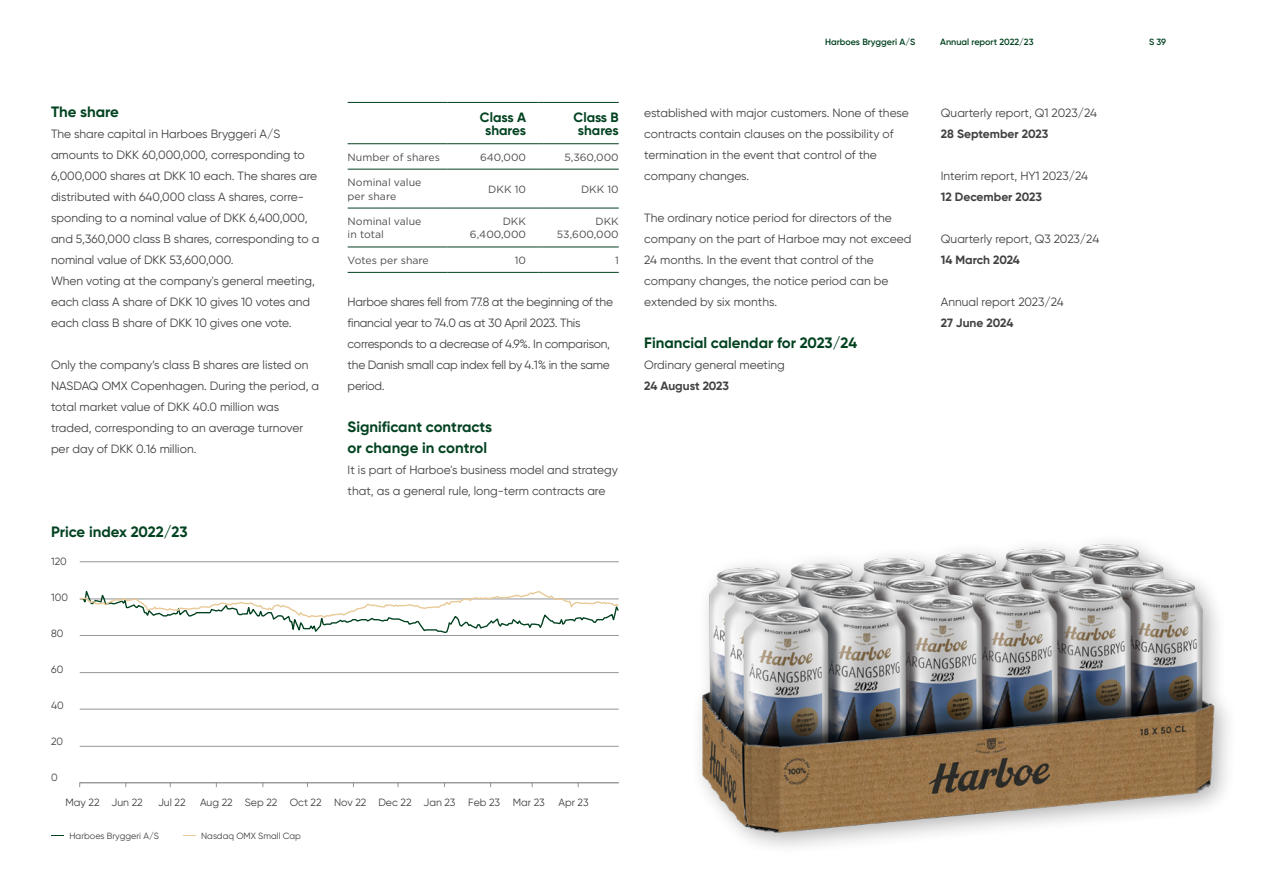
<style>
.page{position:relative;width:1263px;height:893px;background:#fff}
.page>*{position:absolute;margin:0;border:0;box-sizing:border-box;transform-origin:0 0}
.Brødtekst_8_14_align{font:700 15px/21px "Gilroy Office";color:#024220}
.Mellem_rubrik{font:700 15px "Gilroy Office";color:#024220}
.Mellem_rubrik-2{font:700 13.5px/13.5px "Gilroy Office";letter-spacing:-.005em;color:#024220;text-align:center}
.Brødtekst_8_14_align-2{font:12px/21px "Gilroy Office";color:#414042}
.Brødtekst_8_14_align-3{font:12px/21px "Gilroy Office";letter-spacing:-.02em;color:#414042}
.Brødtekst_8_14_align-4{font:700 12px "Gilroy Office";letter-spacing:-.005em;color:#414042}
.t1{font:10.5px/13.5px "Gotham";color:#4d4d4f}
.Grafer__Tabeller{font:10.5px "Gilroy Office";color:#414042}
.t2{font:600 9px "Gilroy Office";color:#024220}
.Grafer__Tabeller-2{font:9px "Gilroy Office";color:#414042}
</style>
<div class="page">
<img style="left:699px;top:541px;width:529px;height:306px">
<svg style="left:51px;top:835px;width:13px;height:1px"></svg>
<svg style="left:183px;top:835px;width:12px;height:1px"></svg>
<hr style="left:348px;top:102px;width:100px;height:1px;background:#024220">
<hr style="left:448px;top:102px;width:91px;height:1px;background:#024220">
<hr style="left:539px;top:102px;width:80px;height:1px;background:#024220">
<hr style="left:348px;top:143px;width:100px;height:1px;background:#024220">
<hr style="left:448px;top:143px;width:91px;height:1px;background:#024220">
<hr style="left:539px;top:143px;width:80px;height:1px;background:#024220">
<hr style="left:348px;top:169px;width:100px;height:1px;background:#024220">
<hr style="left:448px;top:169px;width:91px;height:1px;background:#024220">
<hr style="left:539px;top:169px;width:80px;height:1px;background:#024220">
<hr style="left:348px;top:208px;width:100px;height:1px;background:#024220">
<hr style="left:448px;top:208px;width:91px;height:1px;background:#024220">
<hr style="left:539px;top:208px;width:80px;height:1px;background:#024220">
<hr style="left:348px;top:247px;width:100px;height:1px;background:#024220">
<hr style="left:448px;top:247px;width:91px;height:1px;background:#024220">
<hr style="left:539px;top:247px;width:80px;height:1px;background:#024220">
<hr style="left:348px;top:272px;width:100px;height:1px;background:#024220">
<hr style="left:448px;top:272px;width:91px;height:1px;background:#024220">
<hr style="left:539px;top:272px;width:80px;height:1px;background:#024220">
<hr style="left:80px;top:561px;width:539px;height:1px;background:#939598">
<hr style="left:80px;top:672px;width:539px;height:1px;background:#939598">
<hr style="left:80px;top:709px;width:539px;height:1px;background:#939598">
<hr style="left:80px;top:746px;width:539px;height:1px;background:#939598">
<hr style="left:80px;top:782px;width:539px;height:1px;background:#939598">
<svg style="left:79px;top:591px;width:540px;height:45px"></svg>
<p class="Mellem_rubrik" style="left:51px;top:102px;width:69px">The share</p>
<p class="Brødtekst_8_14_align-2" style="left:51px;top:123px;width:270px">The share capital in Harboes Bryggeri A/S amounts to DKK 60,000,000, corresponding to 6,000,000 shares at DKK 10 each. The shares are distributed with 640,000 class A shares, corre&shy;sponding to a nominal value of DKK 6,400,000, and 5,360,000 class B shares, corresponding to a nominal value of DKK 53,600,000.</p>
<p class="Brødtekst_8_14_align-2" style="left:51px;top:270px;width:265px">When voting at the company's general meeting, each class A share of DKK 10 gives 10 votes and each class B share of DKK 10 gives one vote.</p>
<p class="Brødtekst_8_14_align-2" style="left:51px;top:354px;width:270px">Only the company’s class B shares are listed on NASDAQ OMX Copenhagen. During the period, a total market value of DKK 40.0 million was traded, corresponding to an average turnover per day of DKK 0.16 million.</p>
<p class="Mellem_rubrik-2" style="left:480px;top:110px;width:48px">Class A shares</p>
<p class="Mellem_rubrik-2" style="left:573px;top:110px;width:47px">Class B shares</p>
<p class="t1" style="left:348px;top:150px;width:94px">Number of shares</p>
<p class="t1" style="left:480px;top:150px;width:48px">640,000</p>
<p class="t1" style="left:564px;top:150px;width:56px">5,360,000</p>
<p class="t1" style="left:348px;top:175px;width:75px">Nominal value per share</p>
<p class="t1" style="left:488px;top:182px;width:39px">DKK 10</p>
<p class="t1" style="left:581px;top:182px;width:39px">DKK 10</p>
<p class="t1" style="left:348px;top:214px;width:75px">Nominal value in total</p>
<p class="t1" style="left:470px;top:214px;width:58px;text-align:right">DKK<br>6,400,000</p>
<p class="t1" style="left:557px;top:214px;width:63px;text-align:right">DKK<br>53,600,000</p>
<p class="t1" style="left:348px;top:253px;width:83px">Votes per share</p>
<p class="t1" style="left:515px;top:253px;width:13px">10</p>
<p class="t1" style="left:615px;top:253px;width:5px">1</p>
<p class="Brødtekst_8_14_align-3" style="left:348px;top:291px;width:267px">Harboe shares fell from 77.8 at the beginning of the financial year to 74.0 as at 30 April 2023. This corresponds to a decrease of 4.9%. In comparison, the Danish small cap index fell by 4.1% in the same period.</p>
<p class="Brødtekst_8_14_align" style="left:348px;top:416px;width:146px">Significant contracts or change in control</p>
<p class="Brødtekst_8_14_align-2" style="left:348px;top:459px;width:272px">It is part of Harboe's business model and strategy that, as a general rule, long-term contracts are</p>
<p class="Brødtekst_8_14_align" style="left:51px;top:521px;width:138px">Price index 2022/23</p>
<p class="Grafer__Tabeller" style="left:51px;top:555px;width:17px">120</p>
<p class="Grafer__Tabeller" style="left:51px;top:591px;width:18px">100</p>
<p class="Grafer__Tabeller" style="left:51px;top:627px;width:14px">80</p>
<p class="Grafer__Tabeller" style="left:51px;top:663px;width:14px">60</p>
<p class="Grafer__Tabeller" style="left:51px;top:699px;width:14px">40</p>
<p class="Grafer__Tabeller" style="left:51px;top:735px;width:14px">20</p>
<p class="Grafer__Tabeller" style="left:51px;top:771px;width:8px">0</p>
<p class="Grafer__Tabeller" style="left:65px;top:796px;width:36px">May 22</p>
<p class="Grafer__Tabeller" style="left:112px;top:796px;width:33px">Jun 22</p>
<p class="Grafer__Tabeller" style="left:158px;top:796px;width:29px">Jul 22</p>
<p class="Grafer__Tabeller" style="left:200px;top:796px;width:34px">Aug 22</p>
<p class="Grafer__Tabeller" style="left:245px;top:796px;width:34px">Sep 22</p>
<p class="Grafer__Tabeller" style="left:290px;top:796px;width:33px">Oct 22</p>
<p class="Grafer__Tabeller" style="left:334px;top:796px;width:34px">Nov 22</p>
<p class="Grafer__Tabeller" style="left:378px;top:796px;width:35px">Dec 22</p>
<p class="Grafer__Tabeller" style="left:424px;top:796px;width:33px">Jan 23</p>
<p class="Grafer__Tabeller" style="left:468px;top:796px;width:33px">Feb 23</p>
<p class="Grafer__Tabeller" style="left:513px;top:796px;width:33px">Mar 23</p>
<p class="Grafer__Tabeller" style="left:558px;top:796px;width:32px">Apr 23</p>
<p class="Grafer__Tabeller-2" style="left:70px;top:830px;width:91px">Harboes Bryggeri A/S</p>
<p class="Grafer__Tabeller-2" style="left:201px;top:830px;width:101px">Nasdaq OMX Small Cap</p>
<p class="t2" style="left:825px;top:36px;width:92px">Harboes Bryggeri A/S</p>
<p class="t2" style="left:940px;top:36px;width:95px">Annual report 2022/23</p>
<p class="t2" style="left:1149px;top:36px;width:19px">S 39</p>
<p class="Brødtekst_8_14_align-2" style="left:644px;top:102px;width:266px">established with major customers. None of these contracts contain clauses on the possibility of termination in the event that control of the company changes.</p>
<p class="Brødtekst_8_14_align-2" style="left:644px;top:207px;width:269px">The ordinary notice period for directors of the company on the part of Harboe may not exceed 24 months. In the event that control of the company changes, the notice period can be extended by six months.</p>
<p class="Mellem_rubrik" style="left:644px;top:333px;width:214px">Financial calendar for 2023/24</p>
<p class="Brødtekst_8_14_align-2" style="left:644px;top:354px;width:142px">Ordinary general meeting</p>
<p class="Brødtekst_8_14_align-4" style="left:644px;top:378px;width:86px">24 August 2023</p>
<p class="Brødtekst_8_14_align-2" style="left:941px;top:102px;width:158px">Quarterly report, Q1 2023/24</p>
<p class="Brødtekst_8_14_align-4" style="left:941px;top:126px;width:109px">28 September 2023</p>
<p class="Brødtekst_8_14_align-2" style="left:941px;top:165px;width:149px">Interim report, HY1 2023/24</p>
<p class="Brødtekst_8_14_align-4" style="left:941px;top:189px;width:103px">12 December 2023</p>
<p class="Brødtekst_8_14_align-2" style="left:941px;top:228px;width:160px">Quarterly report, Q3 2023/24</p>
<p class="Brødtekst_8_14_align-4" style="left:941px;top:252px;width:81px">14 March 2024</p>
<p class="Brødtekst_8_14_align-2" style="left:941px;top:291px;width:124px">Annual report 2023/24</p>
<p class="Brødtekst_8_14_align-4" style="left:941px;top:315px;width:74px">27 June 2024</p>
</div>
